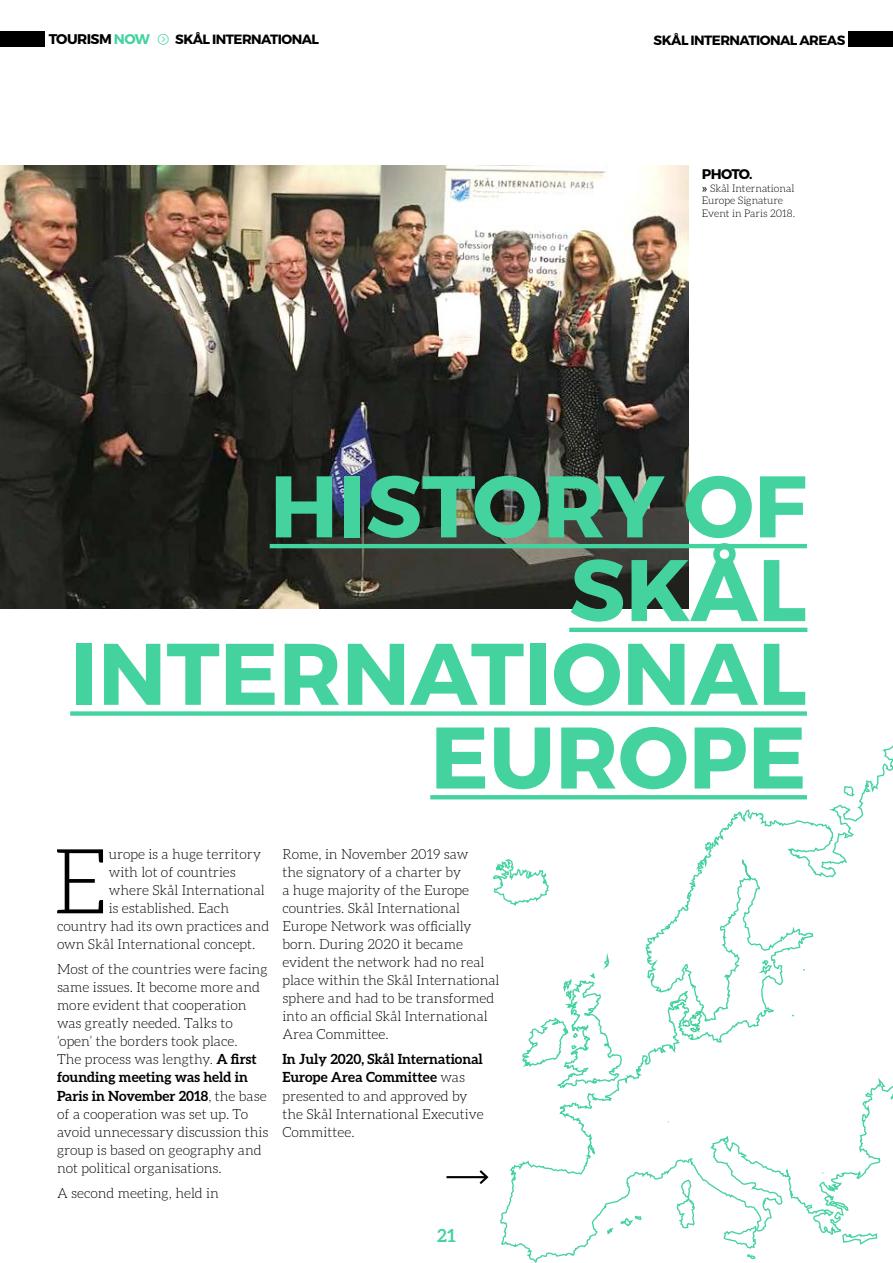
<style>
.page{position:relative;width:893px;height:1263px;background:#fff}
.page>*{position:absolute;margin:0;border:0;box-sizing:border-box;transform-origin:0 0}
.BODY_TEXT_2{font:300 90.45px "Aleo";color:#000}
.t1{font:700 87.15px/83.7px "Montserrat";color:#44d39f;text-align:right}
.t2{font:700 18px "Aleo";color:#44d39f}
.t3{font:700 14.1px "Montserrat";letter-spacing:-.04em;color:#000}
.BODY_TEXT_2-2{font:300 13.95px/18px "Aleo";color:#000}
.TITLE_3{font:700 13.95px "Montserrat";letter-spacing:-.05em;color:#000}
.t4{font:700 13.5px "Montserrat";letter-spacing:-.04em;color:#000}
.CAPTION_TEXT{font:300 10.5px/12.6px "Aleo";color:#000}
.s1{color:#44d39f}
.s2{font-family:"Arial";font-weight:400}
.s3{font-weight:700}
</style>
<div class="page">
<div style="left:0;top:32px;width:45px;height:15px;background:#000"></div>
<div style="left:848px;top:32px;width:45px;height:15px;background:#000"></div>
<svg style="left:499px;top:745px;width:394px;height:518px"></svg>
<svg style="left:755px;top:959px;width:18px;height:17px"></svg>
<svg style="left:606px;top:1215px;width:36px;height:21px"></svg>
<svg style="left:493px;top:858px;width:56px;height:49px"></svg>
<svg style="left:676px;top:1178px;width:20px;height:51px"></svg>
<svg style="left:518px;top:949px;width:105px;height:141px"></svg>
<svg style="left:669px;top:990px;width:34px;height:43px"></svg>
<svg style="left:827px;top:1200px;width:22px;height:12px"></svg>
<svg style="left:704px;top:841px;width:8px;height:12px"></svg>
<svg style="left:841px;top:1232px;width:37px;height:14px"></svg>
<svg style="left:723px;top:1225px;width:35px;height:35px"></svg>
<img style="left:0;top:165px;width:688px;height:443px">
<hr style="left:270px;top:544px;width:537px;height:4px;background:#44d39f">
<hr style="left:569px;top:628px;width:238px;height:4px;background:#44d39f">
<div style="left:70px;top:711px;width:737px;height:5px;background:#44d39f"></div>
<svg style="left:430px;top:795px;width:377px;height:4px;background:#48d4a1"></svg>
<hr style="left:446px;top:1176px;width:41px;height:2px;background:#000">
<svg style="left:477px;top:1170px;width:12px;height:14px"></svg>
<p class="t3" style="left:49px;top:30px;width:103px">TOURISM <span class="s1">NOW</span></p>
<p class="t4" style="left:175px;top:31px;width:145px">SKÅL INTERNATIONAL</p>
<p class="t4" style="left:654px;top:32px;width:193px">SKÅL INTERNATIONAL AREAS</p>
<p class="TITLE_3" style="left:702px;top:166px;width:52px">PHOTO.</p>
<p class="CAPTION_TEXT" style="left:702px;top:182px;width:95px"><span class="s2">»</span> Skål International<br>Europe Signature<br>Event in Paris 2018.</p>
<h2 class="t1" style="left:70px;top:466px;width:738px">HISTORY OF<br>SKÅL<br>INTERNATIONAL<br>EUROPE</h2>
<p class="BODY_TEXT_2" style="left:52px;top:832px;width:58px">E</p>
<p class="BODY_TEXT_2-2" style="left:109px;top:845px;width:154px">urope is a huge territory</p>
<p class="BODY_TEXT_2-2" style="left:109px;top:863px;width:129px">with lot of countries</p>
<p class="BODY_TEXT_2-2" style="left:109px;top:881px;width:157px">where Skål International</p>
<p class="BODY_TEXT_2-2" style="left:109px;top:899px;width:122px">is established. Each</p>
<p class="BODY_TEXT_2-2" style="left:57px;top:917px;width:214px">country had its own practices and</p>
<p class="BODY_TEXT_2-2" style="left:57px;top:935px;width:200px">own Skål International concept.</p>
<p class="BODY_TEXT_2-2" style="left:57px;top:960px;width:213px">Most of the countries were facing same issues. It become more and more evident that cooperation was greatly needed. Talks to ‘open’ the borders took place.<br>The process was lengthy. <span class="s3">A first founding meeting was held in<br>Paris in November 2018</span>, the base of a cooperation was set up. To avoid unnecessary discussion this group is based on geography and not political organisations.</p>
<p class="BODY_TEXT_2-2" style="left:57px;top:1184px;width:163px">A second meeting, held in</p>
<p class="BODY_TEXT_2-2" style="left:282px;top:845px;width:219px">Rome, in November 2019 saw<br>the signatory of a charter by<br>a huge majority of the Europe countries. Skål International<br>Europe Network was officially born. During 2020 it became evident the network had no real place within the Skål International sphere and had to be transformed into an official Skål International<br>Area Committee.</p>
<p class="BODY_TEXT_2-2" style="left:282px;top:1050px;width:203px"><span class="s3">In July 2020, Skål International<br>Europe Area Committee</span> was presented to and approved by the Skål International Executive<br>Committee.</p>
<p class="t2" style="left:437px;top:1225px;width:20px">21</p>
</div>
